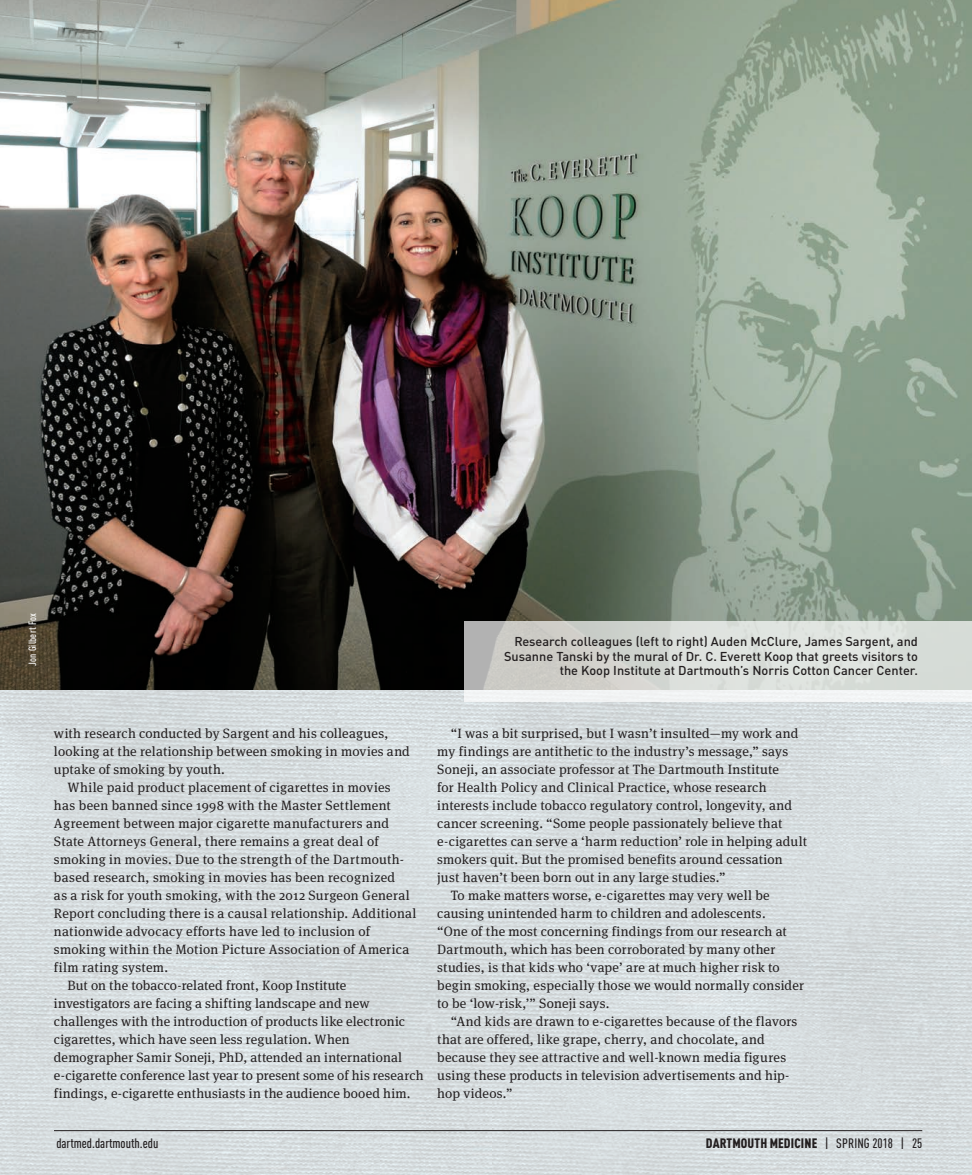
<style>
.page{position:relative;width:972px;height:1175px;background:#fff}
.page>*{position:absolute;margin:0;border:0;box-sizing:border-box;transform-origin:0 0}
.t1{font:13.5px/18px "Meta Serif";letter-spacing:.015em;color:#231f20}
.t2{font:900 condensed 13.5px "DINOT";letter-spacing:.01em;color:#231f20}
.t3{font:500 condensed 13.5px "DINOT";color:#231f20}
.t4{font:500 12.75px/14.2px "DINOT";color:#231f20;text-align:right}
.t5{font:500 condensed 10.5px "DINOT";letter-spacing:.02em;color:#fff}
.s1{font-weight:500}
</style>
<div class="page">
<img style="left:1px;top:690px;width:971px;height:484px">
<img style="left:0;top:0;width:972px;height:690px">
<svg style="left:464px;top:621px;width:508px;height:80px;background:#d8dbd7"></svg>
<hr style="left:54px;top:1130px;width:868px;height:1px;background:#231f20">
<p class="t5" style="left:26px;top:666px;width:54px;rotate:-90deg">Jon Gilbert Fox</p>
<p class="t4" style="left:504px;top:634px;width:415px">Research colleagues (left to right) Auden McClure, James Sargent, and<br>Susanne Tanski by the mural of Dr. C. Everett Koop that greets visitors to the Koop Institute at Dartmouth’s Norris Cotton Cancer Center.</p>
<p class="t1" style="left:54px;top:723px;width:357px">with research conducted by Sargent and his colleagues, looking at the relationship between smoking in movies and uptake of smoking by youth.</p>
<p class="t1" style="left:67px;top:777px;width:325px">While paid product placement of cigarettes in movies</p>
<p class="t1" style="left:54px;top:795px;width:338px">has been banned since 1998 with the Master Settlement</p>
<p class="t1" style="left:54px;top:813px;width:337px">Agreement between major cigarette manufacturers and</p>
<p class="t1" style="left:54px;top:831px;width:326px">State Attorneys General, there remains a great deal of</p>
<p class="t1" style="left:54px;top:849px;width:352px">smoking in movies. Due to the strength of the Dartmouth-</p>
<p class="t1" style="left:54px;top:867px;width:343px">based research, smoking in movies has been recognized</p>
<p class="t1" style="left:54px;top:885px;width:357px">as a risk for youth smoking, with the 2012 Surgeon General</p>
<p class="t1" style="left:54px;top:903px;width:364px">Report concluding there is a causal relationship. Additional</p>
<p class="t1" style="left:54px;top:921px;width:318px">nationwide advocacy efforts have led to inclusion of</p>
<p class="t1" style="left:54px;top:939px;width:357px">smoking within the Motion Picture Association of America</p>
<p class="t1" style="left:54px;top:957px;width:116px">film rating system.</p>
<p class="t1" style="left:67px;top:975px;width:280px">But on the tobacco-related front, Koop Institute</p>
<p class="t1" style="left:54px;top:993px;width:317px">investigators are facing a shifting landscape and new</p>
<p class="t1" style="left:54px;top:1011px;width:353px">challenges with the introduction of products like electronic</p>
<p class="t1" style="left:54px;top:1029px;width:297px">cigarettes, which have seen less regulation. When</p>
<p class="t1" style="left:54px;top:1047px;width:350px">demographer Samir Soneji, PhD, attended an international</p>
<p class="t1" style="left:54px;top:1065px;width:371px">e-cigarette conference last year to present some of his research</p>
<p class="t1" style="left:54px;top:1083px;width:358px">findings, e-cigarette enthusiasts in the audience booed him.</p>
<p class="t1" style="left:451px;top:723px;width:349px">“I was a bit surprised, but I wasn’t insulted—my work and</p>
<p class="t1" style="left:437px;top:741px;width:352px">my findings are antithetic to the industry’s message,” says</p>
<p class="t1" style="left:437px;top:759px;width:343px">Soneji, an associate professor at The Dartmouth Institute</p>
<p class="t1" style="left:437px;top:777px;width:331px">for Health Policy and Clinical Practice, whose research</p>
<p class="t1" style="left:437px;top:795px;width:356px">interests include tobacco regulatory control, longevity, and</p>
<p class="t1" style="left:437px;top:813px;width:347px">cancer screening. “Some people passionately believe that</p>
<p class="t1" style="left:437px;top:831px;width:371px">e-cigarettes can serve a ‘harm reduction’ role in helping adult</p>
<p class="t1" style="left:437px;top:849px;width:347px">smokers quit. But the promised benefits around cessation</p>
<p class="t1" style="left:437px;top:867px;width:290px">just haven’t been born out in any large studies.”</p>
<p class="t1" style="left:451px;top:885px;width:320px">To make matters worse, e-cigarettes may very well be</p>
<p class="t1" style="left:437px;top:903px;width:330px">causing unintended harm to children and adolescents.</p>
<p class="t1" style="left:437px;top:921px;width:351px">“One of the most concerning findings from our research at</p>
<p class="t1" style="left:437px;top:939px;width:340px">Dartmouth, which has been corroborated by many other</p>
<p class="t1" style="left:437px;top:957px;width:344px">studies, is that kids who ‘vape’ are at much higher risk to</p>
<p class="t1" style="left:437px;top:975px;width:368px">begin smoking, especially those we would normally consider</p>
<p class="t1" style="left:437px;top:993px;width:174px">to be ‘low-risk,’” Soneji says.</p>
<p class="t1" style="left:451px;top:1011px;width:348px">“And kids are drawn to e-cigarettes because of the flavors</p>
<p class="t1" style="left:437px;top:1029px;width:329px">that are offered, like grape, cherry, and chocolate, and</p>
<p class="t1" style="left:437px;top:1047px;width:350px">because they see attractive and well-known media figures</p>
<p class="t1" style="left:437px;top:1065px;width:354px">using these products in television advertisements and hip-</p>
<p class="t1" style="left:437px;top:1083px;width:77px">hop videos.”</p>
<p class="t3" style="left:56px;top:1134px;width:104px">dartmed.dartmouth.edu</p>
<p class="t2" style="left:706px;top:1134px;width:218px">DARTMOUTH MEDICINE <span class="s1">| SPRING 2018 | 25</span></p>
</div>
